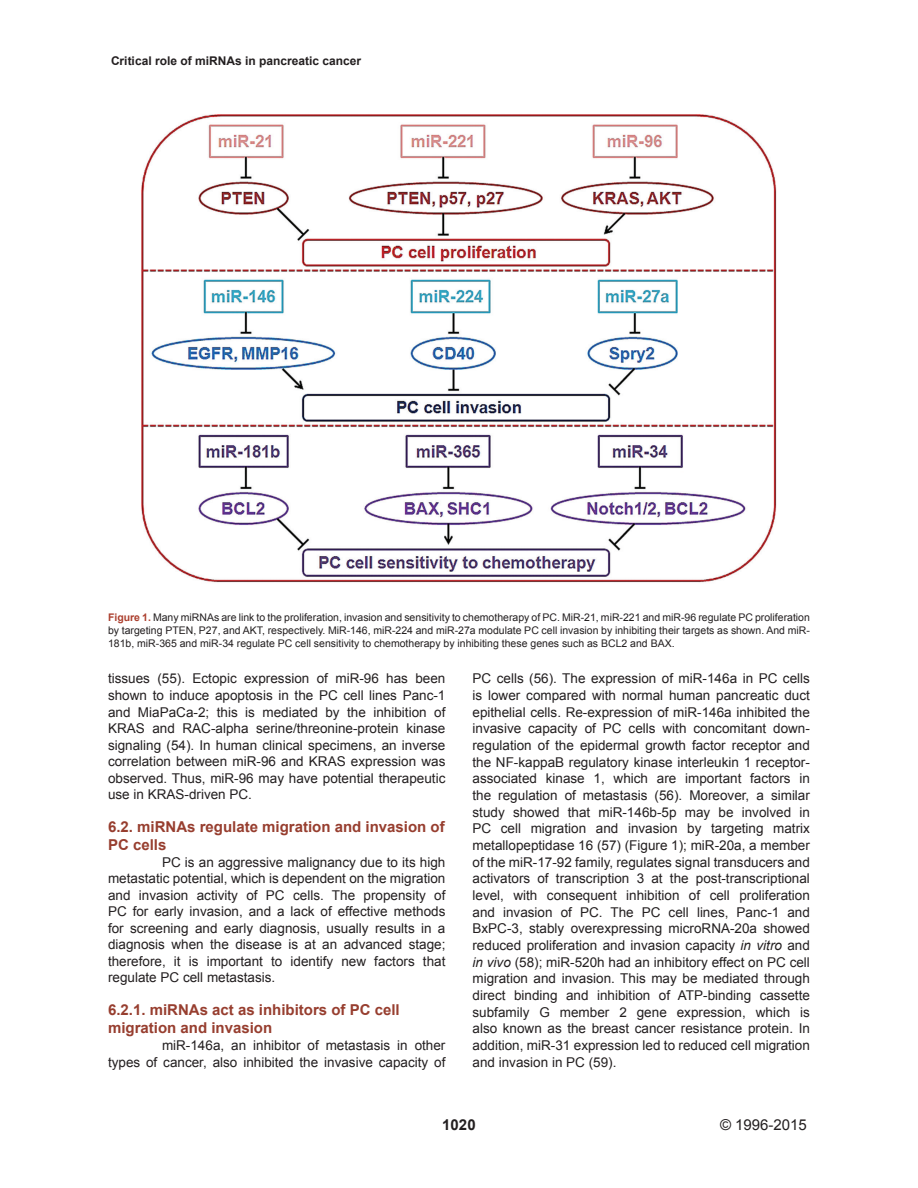
<style>
.page{position:relative;width:918px;height:1188px;background:#fff}
.page>*{position:absolute;margin:0;border:0;box-sizing:border-box;transform-origin:0 0}
.t1{font:700 15px/18px "Arial";color:#973e2f}
.t2{font:15px "Arial";color:#231f20}
.t3{font:700 15px "Arial";color:#231f20}
.TX{font:13.5px/16.6px "Arial";color:#231f20;text-align:justify}
.t4{font:700 12px "Arial";color:#231f20}
.FGC{font:10.5px/12.6px "Arial";color:#231f20;text-align:justify}
.s1{font-weight:700;color:#ac402f}
.s2{font-style:italic}
</style>
<div class="page">
<img style="left:141px;top:114px;width:636px;height:469px">
<p class="t4" style="left:111px;top:52px;width:252px">Critical role of miRNAs in pancreatic cancer</p>
<p class="FGC" style="left:108px;top:611px;width:703px"><span class="s1">Figure 1.</span> Many miRNAs are link to the proliferation, invasion and sensitivity to chemotherapy of PC. MiR-21, miR-221 and miR-96 regulate PC proliferation by targeting PTEN, P27, and AKT, respectively. MiR-146, miR-224 and miR-27a modulate PC cell invasion by inhibiting their targets as shown. And miR-181b, miR-365 and miR-34 regulate PC cell sensitivity to chemotherapy by inhibiting these genes such as BCL2 and BAX.</p>
<p class="TX" style="left:108px;top:670px;width:339px">tissues (55). Ectopic expression of miR-96 has been shown to induce apoptosis in the PC cell lines Panc-1 and MiaPaCa-2; this is mediated by the inhibition of KRAS and RAC-alpha serine/threonine-protein kinase signaling (54). In human clinical specimens, an inverse correlation between miR-96 and KRAS expression was observed. Thus, miR-96 may have potential therapeutic use in KRAS-driven PC.</p>
<h2 class="t1" style="left:108px;top:818px;width:338px">6.2. miRNAs regulate migration and invasion of<br>PC cells</h2>
<p class="TX" style="left:108px;top:854px;width:339px;text-indent:54px">PC is an aggressive malignancy due to its high metastatic potential, which is dependent on the migration and invasion activity of PC cells. The propensity of PC for early invasion, and a lack of effective methods for screening and early diagnosis, usually results in a diagnosis when the disease is at an advanced stage; therefore, it is important to identify new factors that regulate PC cell metastasis.</p>
<h3 class="t1" style="left:108px;top:1001px;width:293px">6.2.1. miRNAs act as inhibitors of PC cell migration and invasion</h3>
<p class="TX" style="left:108px;top:1037px;width:339px;text-align:right">miR-146a, an inhibitor of metastasis in other<br>types of cancer, also inhibited the invasive capacity of</p>
<p class="TX" style="left:472px;top:670px;width:339px">PC cells (56). The expression of miR-146a in PC cells is lower compared with normal human pancreatic duct epithelial cells. Re-expression of miR-146a inhibited the invasive capacity of PC cells with concomitant down&shy;regulation of the epidermal growth factor receptor and the NF-kappaB regulatory kinase interleukin 1 receptor&shy;associated kinase 1, which are important factors in the regulation of metastasis (56). Moreover, a similar study showed that miR-146b-5p may be involved in PC cell migration and invasion by targeting matrix metallopeptidase 16 (57) (Figure 1); miR-20a, a member of the miR-17-92 family, regulates signal transducers and activators of transcription 3 at the post-transcriptional level, with consequent inhibition of cell proliferation and invasion of PC. The PC cell lines, Panc-1 and BxPC-3, stably overexpressing microRNA-20a showed reduced proliferation and invasion capacity <span class="s2">in vitro</span> and <span class="s2">in vivo</span> (58); miR-520h had an inhibitory effect on PC cell migration and invasion. This may be mediated through direct binding and inhibition of ATP-binding cassette subfamily G member 2 gene expression, which is also known as the breast cancer resistance protein. In addition, miR-31 expression led to reduced cell migration and invasion in PC (59).</p>
<p class="t3" style="left:442px;top:1114px;width:35px">1020</p>
<p class="t2" style="left:720px;top:1114px;width:88px">© 1996-2015</p>
</div>
